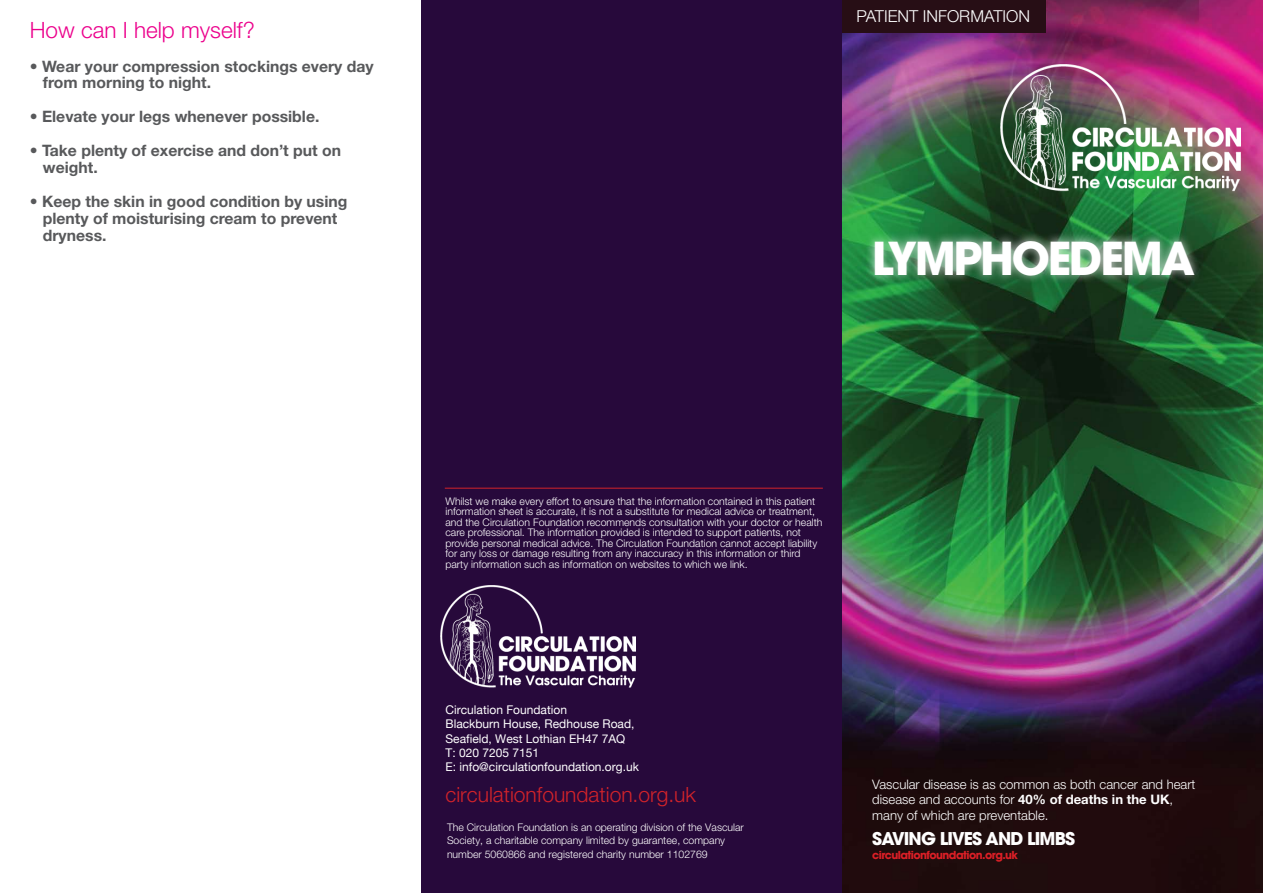
<style>
.page{position:relative;width:1263px;height:893px;background:#fff}
.page>*{position:absolute;margin:0;border:0;box-sizing:border-box;transform-origin:0 0}
.t1{font:700 45px "Avant Garde";letter-spacing:-.05em;color:#fff}
.t2{font:300 22.5px "Helvetica Neue";color:#ec008c}
.t3{font:300 21px "Helvetica Neue";color:#d2232a}
.t4{font:700 17.55px "Avant Garde";letter-spacing:-.05em;color:#fff}
.t5{font:300 16.5px "Helvetica Neue";color:#fff}
.t6{font:700 15.75px/17px "Helvetica Neue";color:#58595b}
.t7{font:300 13.2px/15.8px "Helvetica Neue";color:#fff}
.t8{font:12px/14.4px "Helvetica Neue";color:#fff}
.t9{font:700 10.95px "Avant Garde";letter-spacing:-.05em;color:#db1f26}
.t10{font:300 10.5px/10.5px "Helvetica Neue";color:#fff}
.s1{font-weight:700}
</style>
<div class="page">
<img style="left:842px;top:0;width:421px;height:893px">
<div style="left:842px;top:0;width:203px;height:33px;background:#270e15"></div>
<div style="left:865px;top:231px;width:338px;height:53px;background:#fff;opacity:.75"></div>
<div style="left:421px;top:0;width:421px;height:893px;background:#27093b"></div>
<hr style="left:445px;top:488px;width:378px;height:1px;background:#d2232a">
<img style="left:1000px;top:65px;width:241px;height:196px">
<img style="left:441px;top:585px;width:194px;height:103px">
<h2 class="t2" style="left:30px;top:16px;width:227px">How can I help myself?</h2>
<h3 class="t6" style="left:43px;top:57px;width:332px;text-indent:-13px">• Wear your compression stockings every day from morning to night.</h3>
<h3 class="t6" style="left:30px;top:108px;width:291px">• Elevate your legs whenever possible.</h3>
<h3 class="t6" style="left:43px;top:142px;width:300px;text-indent:-13px">• Take plenty of exercise and don’t put on weight.</h3>
<h3 class="t6" style="left:43px;top:193px;width:306px;text-indent:-13px">• Keep the skin in good condition by using plenty of moisturising cream to prevent dryness.</h3>
<h3 class="t5" style="left:856px;top:6px;width:175px">PATIENT INFORMATION</h3>
<h1 class="t1" style="left:872px;top:229px;width:325px">LYMPHOEDEMA</h1>
<p class="t10" style="left:445px;top:495px;width:378px">Whilst we make every effort to ensure that the information contained in this patient information sheet is accurate, it is not a substitute for medical advice or treatment, and the Circulation Foundation recommends consultation with your doctor or health care professional. The information provided is intended to support patients, not provide personal medical advice. The Circulation Foundation cannot accept liability for any loss or damage resulting from any inaccuracy in this information or third party information such as information on websites to which we link.</p>
<p class="t8" style="left:445px;top:702px;width:195px">Circulation Foundation<br>Blackburn House, Redhouse Road,<br>Seafield, West Lothian EH47 7AQ<br>T: 020 7205 7151<br>E: info@circulationfoundation.org.uk</p>
<h3 class="t3" style="left:445px;top:782px;width:252px">circulationfoundation.org.uk</h3>
<p class="t10" style="left:447px;top:820px;width:298px;line-height:13.5px">The Circulation Foundation is an operating division of the Vascular<br>Society, a charitable company limited by guarantee, company number 5060866 and registered charity number 1102769</p>
<p class="t7" style="left:872px;top:776px;width:325px">Vascular disease is as common as both cancer and heart disease and accounts for <span class="s1">40% of deaths in the UK</span>, many of which are preventable.</p>
<h3 class="t4" style="left:872px;top:828px;width:204px">SAVING LIVES AND LIMBS</h3>
<p class="t9" style="left:872px;top:848px;width:147px">circulationfoundation.org.uk</p>
</div>
